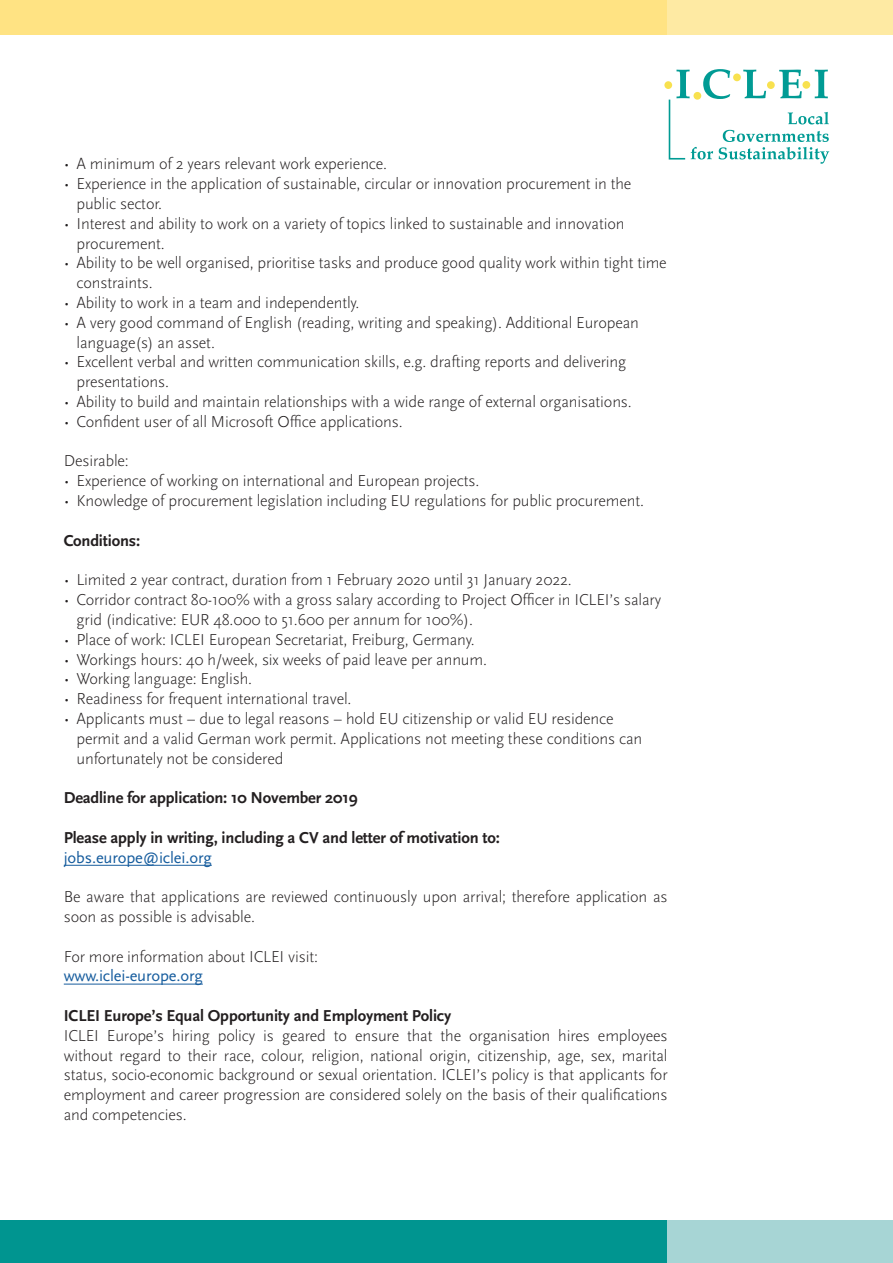
<style>
.page{position:relative;width:893px;height:1263px;background:#fff}
.page>*{position:absolute;margin:0;border:0;box-sizing:border-box;transform-origin:0 0}
.t1{font:300 16.5px/19.8px "Scala Sans Pro";letter-spacing:-.01em;color:#231f20}
.t2{font:700 16.5px "Scala Sans Pro";letter-spacing:-.01em;color:#231f20}
.t3{font:16.5px "Scala Sans Pro";letter-spacing:-.01em;color:#175d9e}
</style>
<div class="page">
<hr style="left:64px;top:865px;width:148px;height:1px;background:#175d9e">
<hr style="left:64px;top:984px;width:139px;height:1px;background:#175d9e">
<div style="left:0;top:1220px;width:893px;height:43px;background:#009590"></div>
<div style="left:0;top:0;width:893px;height:34px;background:#ffe383"></div>
<div style="left:668px;top:0;width:225px;height:34px;background:#feeaa3"></div>
<div style="left:668px;top:1220px;width:225px;height:43px;background:#a7d5d5"></div>
<div style="left:664px;top:81px;width:8px;height:8px;background:#f8e14f;border-radius:50%"></div>
<svg style="left:668px;top:69px;width:161px;height:95px"></svg>
<p class="t1" style="left:64px;top:154px;width:325px">• A minimum of 2 years relevant work experience.</p>
<p class="t1" style="left:77px;top:174px;width:556px;text-indent:-13px">• Experience in the application of sustainable, circular or innovation procurement in the public sector.</p>
<p class="t1" style="left:77px;top:214px;width:549px;text-indent:-13px">• Interest and ability to work on a variety of topics linked to sustainable and innovation procurement.</p>
<p class="t1" style="left:77px;top:253px;width:592px;text-indent:-13px">• Ability to be well organised, prioritise tasks and produce good quality work within tight time constraints.</p>
<p class="t1" style="left:64px;top:293px;width:297px">• Ability to work in a team and independently.</p>
<p class="t1" style="left:77px;top:313px;width:564px;text-indent:-13px">• A very good command of English (reading, writing and speaking). Additional European language(s) an asset.</p>
<p class="t1" style="left:77px;top:352px;width:551px;text-indent:-13px">• Excellent verbal and written communication skills, e.g. drafting reports and delivering presentations.</p>
<p class="t1" style="left:64px;top:392px;width:569px">• Ability to build and maintain relationships with a wide range of external organisations.</p>
<p class="t1" style="left:64px;top:412px;width:340px">• Confident user of all Microsoft Office applications.</p>
<p class="t1" style="left:64px;top:451px;width:67px">Desirable:</p>
<p class="t1" style="left:64px;top:471px;width:417px">• Experience of working on international and European projects.</p>
<p class="t1" style="left:64px;top:491px;width:582px">• Knowledge of procurement legislation including EU regulations for public procurement.</p>
<p class="t2" style="left:64px;top:531px;width:78px">Conditions:</p>
<p class="t1" style="left:64px;top:570px;width:509px">• Limited 2 year contract, duration from 1 February 2020 until 31 January 2022.</p>
<p class="t1" style="left:77px;top:590px;width:586px;text-indent:-13px">• Corridor contract 80-100% with a gross salary according to Project Officer in ICLEI’s salary grid (indicative: EUR 48.000 to 51.600 per annum for 100%).</p>
<p class="t1" style="left:64px;top:629px;width:412px">• Place of work: ICLEI European Secretariat, Freiburg, Germany.</p>
<p class="t1" style="left:64px;top:649px;width:425px">• Workings hours: 40 h/week, six weeks of paid leave per annum.</p>
<p class="t1" style="left:64px;top:669px;width:190px">• Working language: English.</p>
<p class="t1" style="left:64px;top:689px;width:289px">• Readiness for frequent international travel.</p>
<p class="t1" style="left:77px;top:709px;width:567px;text-indent:-13px">• Applicants must – due to legal reasons – hold EU citizenship or valid EU residence permit and a valid German work permit. Applications not meeting these conditions can unfortunately not be considered</p>
<p class="t2" style="left:64px;top:788px;width:295px">Deadline for application: 10 November 2019</p>
<p class="t2" style="left:64px;top:828px;width:438px">Please apply in writing, including a CV and letter of motivation to:</p>
<p class="t3" style="left:64px;top:847px;width:149px">jobs.europe@iclei.org</p>
<p class="t1" style="left:64px;top:887px;width:605px">Be aware that applications are reviewed continuously upon arrival; therefore application as soon as possible is advisable.</p>
<p class="t1" style="left:64px;top:946px;width:256px">For more information about ICLEI visit:</p>
<p class="t3" style="left:64px;top:966px;width:141px">www.iclei-europe.org</p>
<p class="t2" style="left:64px;top:1006px;width:389px">ICLEI Europe’s Equal Opportunity and Employment Policy</p>
<p class="t1" style="left:64px;top:1025px;width:605px;text-align:justify">ICLEI Europe’s hiring policy is geared to ensure that the organisation hires employees without regard to their race, colour, religion, national origin, citizenship, age, sex, marital status, socio-economic background or sexual orientation. ICLEI’s policy is that applicants for employment and career progression are considered solely on the basis of their qualifications and competencies.</p>
</div>
